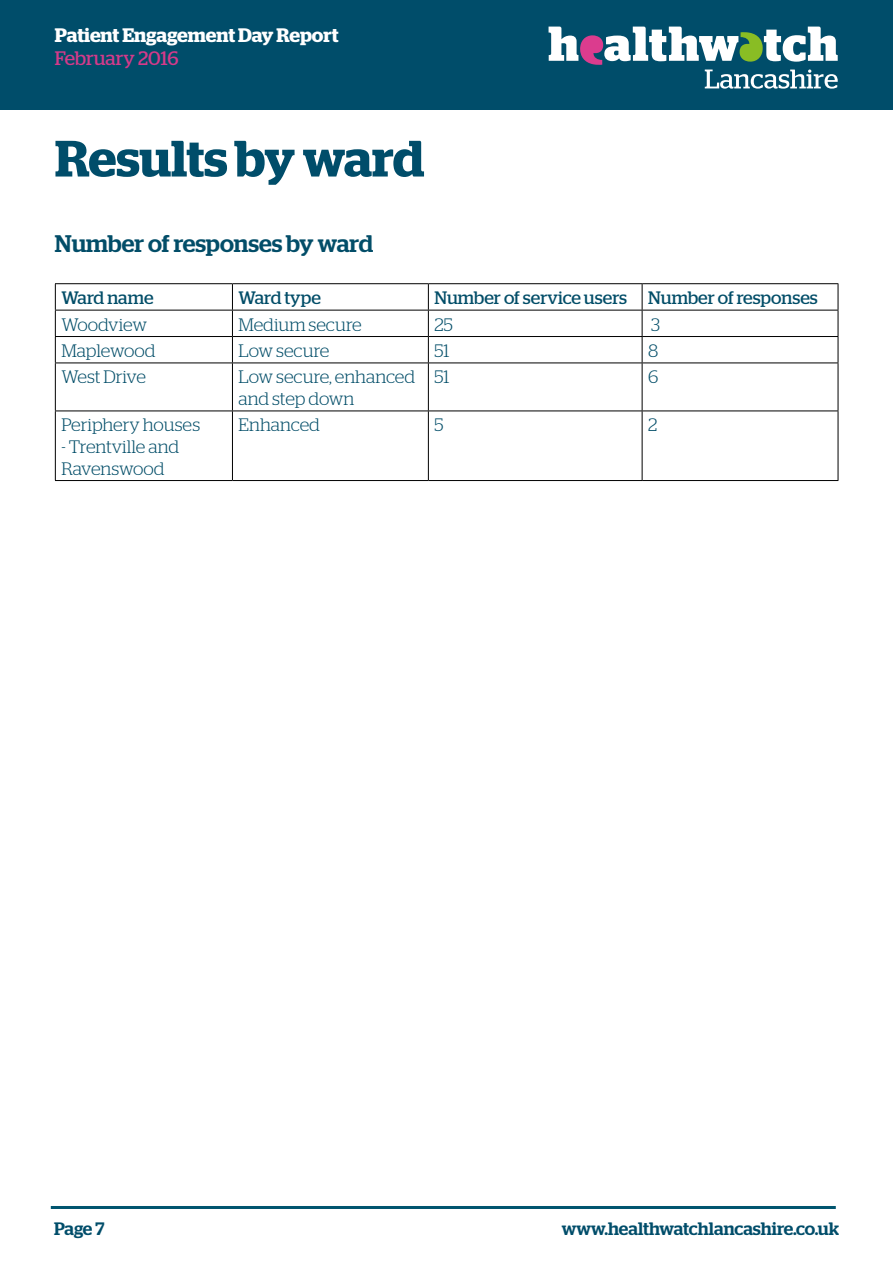
<style>
.page{position:relative;width:893px;height:1263px;background:#fff}
.page>*{position:absolute;margin:0;border:0;box-sizing:border-box;transform-origin:0 0}
.t1{font:600 51px "Stag";letter-spacing:-.01em;color:#004d6a}
.t2{font:500 24px "Stag";color:#024d68}
.t3{font:600 19.5px "Stag";letter-spacing:-.005em;color:#fff}
.t4{font:19.5px "Stag";color:#d43a8a}
.t5{font:300 18px/21.6px "Stag";color:#024d68}
.t6{font:18px "Stag";color:#024d68}
.t7{font:500 18px "Stag";color:#004d6a}
</style>
<div class="page">
<div style="left:0;top:0;width:893px;height:110px;background:#004d6a"></div>
<svg style="left:549px;top:27px;width:289px;height:62px"></svg>
<hr style="left:51px;top:1206px;width:785px;height:3px;background:#00556f">
<hr style="left:55px;top:283px;width:177px;height:1px;background:#000">
<hr style="left:232px;top:283px;width:196px;height:1px;background:#000">
<hr style="left:428px;top:283px;width:214px;height:1px;background:#000">
<hr style="left:642px;top:283px;width:196px;height:1px;background:#000">
<hr style="left:55px;top:310px;width:177px;height:1px;background:#000">
<hr style="left:232px;top:310px;width:196px;height:1px;background:#000">
<hr style="left:428px;top:310px;width:214px;height:1px;background:#000">
<hr style="left:642px;top:310px;width:196px;height:1px;background:#000">
<hr style="left:55px;top:336px;width:177px;height:1px;background:#000">
<svg style="left:55px;top:284px;width:1px;height:79px"></svg>
<hr style="left:232px;top:336px;width:196px;height:1px;background:#000">
<svg style="left:232px;top:284px;width:1px;height:79px"></svg>
<hr style="left:428px;top:336px;width:214px;height:1px;background:#000">
<svg style="left:428px;top:284px;width:1px;height:79px"></svg>
<hr style="left:642px;top:336px;width:196px;height:1px;background:#000">
<svg style="left:642px;top:284px;width:1px;height:79px"></svg>
<svg style="left:838px;top:284px;width:1px;height:79px"></svg>
<hr style="left:55px;top:363px;width:177px;height:1px;background:#000">
<hr style="left:55px;top:363px;width:1px;height:48px;background:#000">
<hr style="left:232px;top:363px;width:196px;height:1px;background:#000">
<hr style="left:232px;top:363px;width:1px;height:48px;background:#000">
<hr style="left:428px;top:363px;width:214px;height:1px;background:#000">
<hr style="left:428px;top:363px;width:1px;height:48px;background:#000">
<hr style="left:642px;top:363px;width:196px;height:1px;background:#000">
<hr style="left:642px;top:363px;width:1px;height:48px;background:#000">
<hr style="left:838px;top:363px;width:1px;height:48px;background:#000">
<hr style="left:55px;top:411px;width:177px;height:1px;background:#000">
<hr style="left:55px;top:411px;width:1px;height:69px;background:#000">
<hr style="left:232px;top:411px;width:196px;height:1px;background:#000">
<hr style="left:232px;top:411px;width:1px;height:69px;background:#000">
<hr style="left:428px;top:411px;width:214px;height:1px;background:#000">
<hr style="left:428px;top:411px;width:1px;height:69px;background:#000">
<hr style="left:642px;top:411px;width:196px;height:1px;background:#000">
<hr style="left:642px;top:411px;width:1px;height:69px;background:#000">
<hr style="left:838px;top:411px;width:1px;height:69px;background:#000">
<hr style="left:55px;top:480px;width:177px;height:1px;background:#000">
<hr style="left:232px;top:480px;width:196px;height:1px;background:#000">
<hr style="left:428px;top:480px;width:214px;height:1px;background:#000">
<hr style="left:642px;top:480px;width:196px;height:1px;background:#000">
<p class="t3" style="left:55px;top:23px;width:285px">Patient Engagement Day Report</p>
<p class="t4" style="left:55px;top:47px;width:125px">February 2016</p>
<h1 class="t1" style="left:55px;top:129px;width:371px">Results by ward</h1>
<h2 class="t2" style="left:55px;top:230px;width:320px">Number of responses by ward</h2>
<p class="t6" style="left:61px;top:287px;width:94px">Ward name</p>
<p class="t6" style="left:238px;top:287px;width:84px">Ward type</p>
<p class="t6" style="left:434px;top:287px;width:385px">Number of service users Number of responses</p>
<p class="t5" style="left:61px;top:313px;width:87px">Woodview</p>
<p class="t5" style="left:238px;top:313px;width:125px">Medium secure</p>
<p class="t5" style="left:434px;top:313px;width:20px">25</p>
<p class="t5" style="left:651px;top:313px;width:10px">3</p>
<p class="t5" style="left:61px;top:340px;width:96px">Maplewood</p>
<p class="t5" style="left:238px;top:340px;width:92px">Low secure</p>
<p class="t5" style="left:434px;top:340px;width:17px">51</p>
<p class="t5" style="left:648px;top:340px;width:12px">8</p>
<p class="t5" style="left:61px;top:366px;width:86px">West Drive</p>
<p class="t5" style="left:239px;top:366px;width:178px">Low secure, enhanced and step down</p>
<p class="t5" style="left:434px;top:366px;width:17px">51</p>
<p class="t5" style="left:648px;top:366px;width:12px">6</p>
<p class="t5" style="left:61px;top:414px;width:140px">Periphery houses</p>
<p class="t5" style="left:61px;top:436px;width:119px">- Trentville and<br>Ravenswood</p>
<p class="t5" style="left:239px;top:414px;width:83px">Enhanced</p>
<p class="t5" style="left:434px;top:414px;width:11px">5</p>
<p class="t5" style="left:648px;top:414px;width:11px">2</p>
<p class="t7" style="left:54px;top:1218px;width:52px">Page 7</p>
<p class="t7" style="left:562px;top:1218px;width:279px">www.healthwatchlancashire.co.uk</p>
</div>
